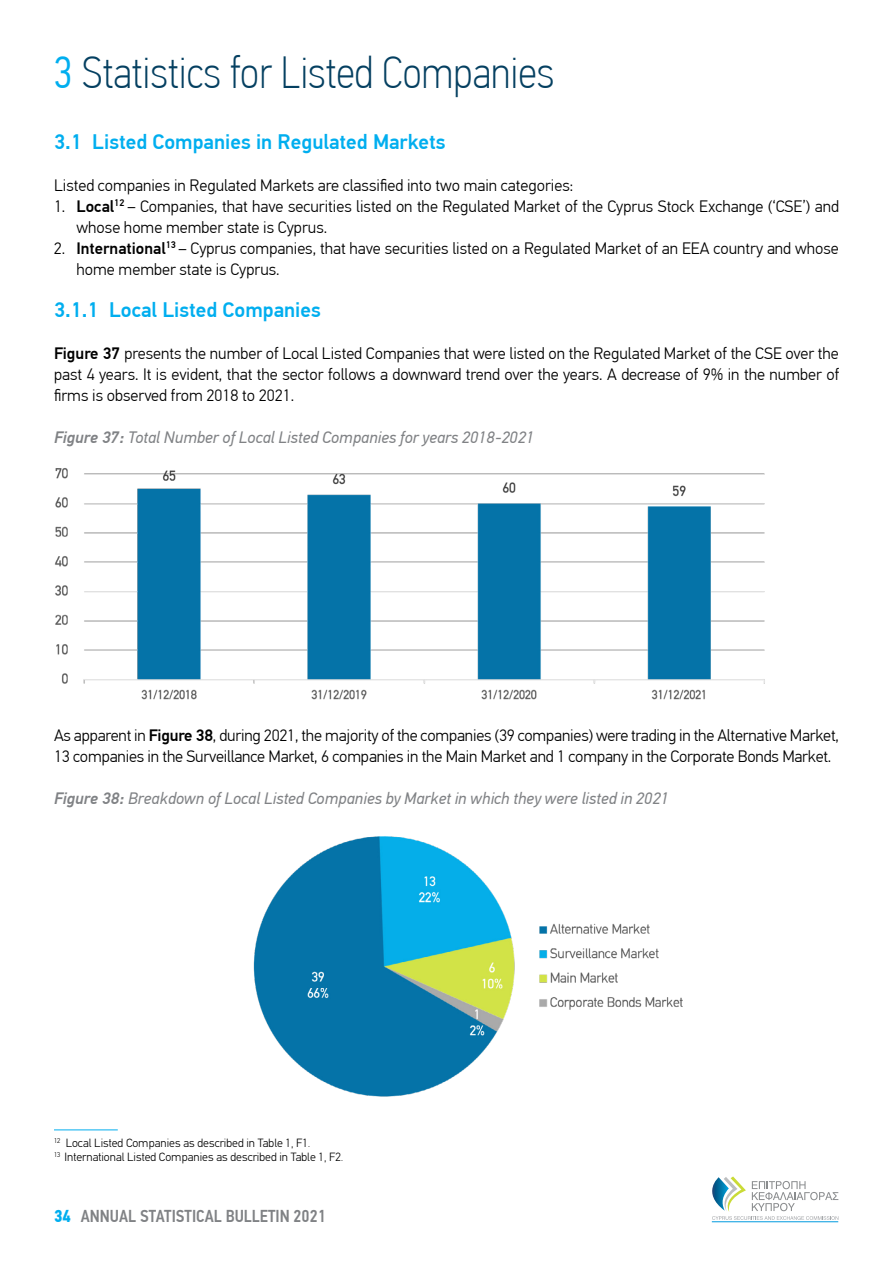
<style>
.page{position:relative;width:893px;height:1263px;background:#fff}
.page>*{position:absolute;margin:0;border:0;box-sizing:border-box;transform-origin:0 0}
.t1{font:100 45px "PF Din Text Cond Pro";color:#054061}
.t2{font:500 21px "PF Din Text Pro";color:#00aeef}
.t3{font:500 17.25px "PF Din Text Cond Pro";color:#808285}
.t4{font:300 16.5px/21px "PF Din Text Pro";color:#000}
.t5{font:italic 16.5px "PF Din Text Pro";color:#808285}
.t6{font:300 12px/14.4px "PF Din Text";color:#000}
.s1{font-weight:300;color:#00aeef}
.s2{font-weight:500}
.s3{font-weight:700;color:#00aeef}
</style>
<div class="page">
<hr style="left:712px;top:1221px;width:126px;height:1px;background:#009bdf">
<svg style="left:712px;top:1176px;width:126px;height:44px"></svg>
<hr style="left:54px;top:1129px;width:64px;height:1px;background:#00aeef">
<img style="left:55px;top:468px;width:710px;height:232px">
<img style="left:253px;top:836px;width:430px;height:261px">
<h1 class="t1" style="left:54px;top:47px;width:502px"><span class="s1">3</span> Statistics for Listed Companies</h1>
<p class="t2" style="left:54px;top:129px;width:393px">3.1 Listed Companies in Regulated Markets</p>
<p class="t4" style="left:54px;top:175px;width:521px">Listed companies in Regulated Markets are classified into two main categories:</p>
<p class="t4" style="left:76px;top:196px;width:764px;text-indent:-22px">1. <span class="s2">Local</span><sup>12</sup> – Companies, that have securities listed on the Regulated Market of the Cyprus Stock Exchange (‘CSE’) and whose home member state is Cyprus.</p>
<p class="t4" style="left:77px;top:238px;width:764px;text-indent:-23px">2. <span class="s2">International</span><sup>13</sup> – Cyprus companies, that have securities listed on a Regulated Market of an EEA country and whose home member state is Cyprus.</p>
<p class="t2" style="left:54px;top:297px;width:268px">3.1.1 Local Listed Companies</p>
<p class="t4" style="left:54px;top:343px;width:787px;text-align:justify"><span class="s2">Figure 37</span> presents the number of Local Listed Companies that were listed on the Regulated Market of the CSE over the past 4 years. It is evident, that the sector follows a downward trend over the years. A decrease of 9% in the number of firms is observed from 2018 to 2021.</p>
<p class="t5" style="left:54px;top:427px;width:482px"><span class="s2">Figure 37:</span> Total Number of Local Listed Companies for years 2018-2021</p>
<p class="t4" style="left:54px;top:725px;width:786px">As apparent in <span class="s2">Figure 38</span>, during 2021, the majority of the companies (39 companies) were trading in the Alternative Market,<br>13 companies in the Surveillance Market, 6 companies in the Main Market and 1 company in the Corporate Bonds Market.</p>
<p class="t5" style="left:54px;top:788px;width:617px"><span class="s2">Figure 38:</span> Breakdown of Local Listed Companies by Market in which they were listed in 2021</p>
<p class="t6" style="left:54px;top:1135px;width:291px"><sup>12</sup> Local Listed Companies as described in Table 1, F1.<br><sup>13</sup> International Listed Companies as described in Table 1, F2.</p>
<p class="t3" style="left:54px;top:1206px;width:273px"><span class="s3">34</span> ANNUAL STATISTICAL BULLETIN 2021</p>
</div>
